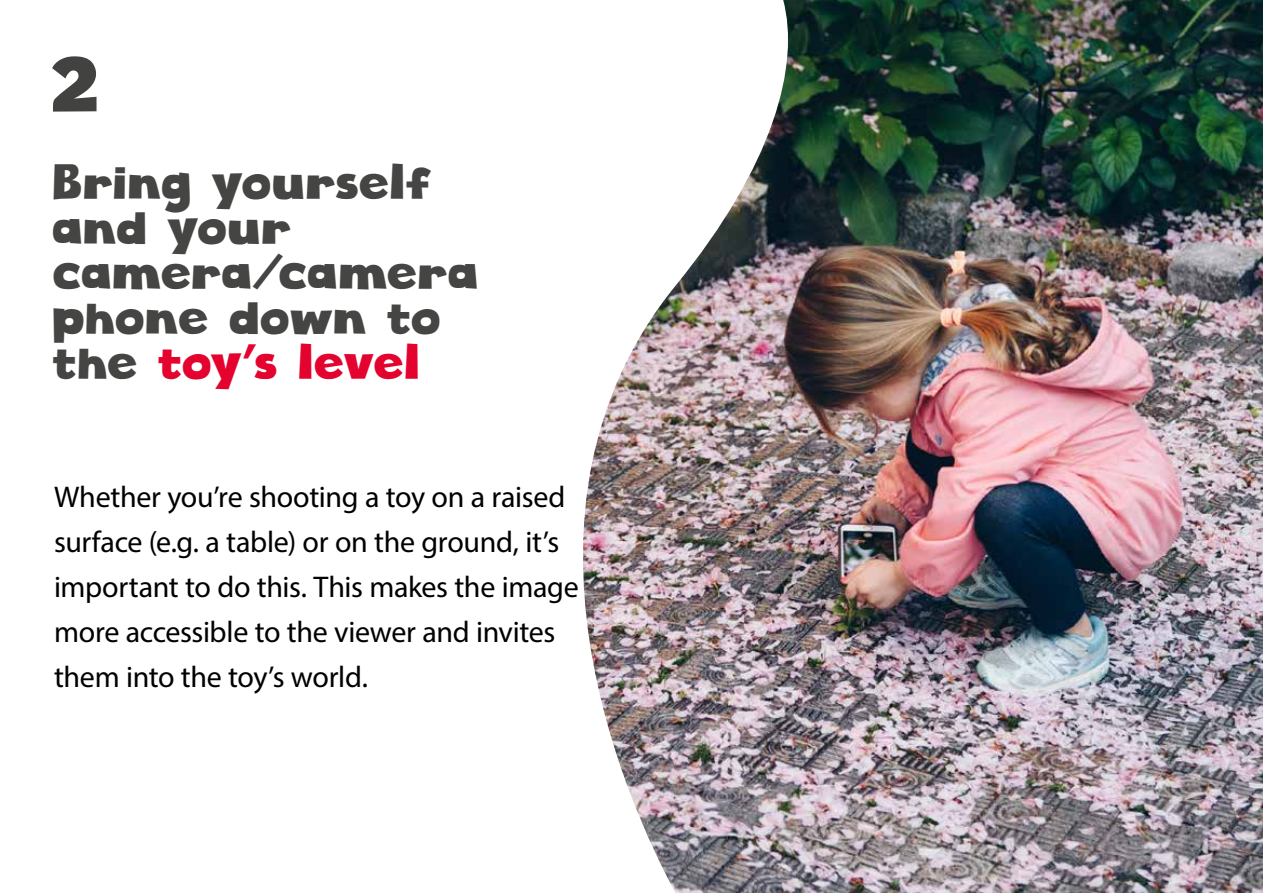
<style>
.page{position:relative;width:1263px;height:893px;background:#fff}
.page>*{position:absolute;margin:0;border:0;box-sizing:border-box;transform-origin:0 0}
.t1{font:75px "Cloudy Witha Chanceof Love";color:#424241}
.t2{font:48px/45px "Cloudy Witha Chanceof Love";letter-spacing:-.015em;color:#454544}
.t3{font:30px/45px "Myriad Pro";letter-spacing:-.01em;color:#000}
.s1{color:#e4032e}
</style>
<div class="page">
<img style="left:583px;top:0;width:680px;height:893px">
<h1 class="t1" style="left:54px;top:39px;width:50px">2</h1>
<h2 class="t2" style="left:54px;top:160px;width:428px">Bring yourself and your camera/camera phone down to the <span class="s1">toy’s level</span></h2>
<p class="t3" style="left:54px;top:474px;width:526px">Whether you’re shooting a toy on a raised surface (e.g. a table) or on the ground, it’s important to do this. This makes the image more accessible to the viewer and invites them into the toy’s world.</p>
</div>
